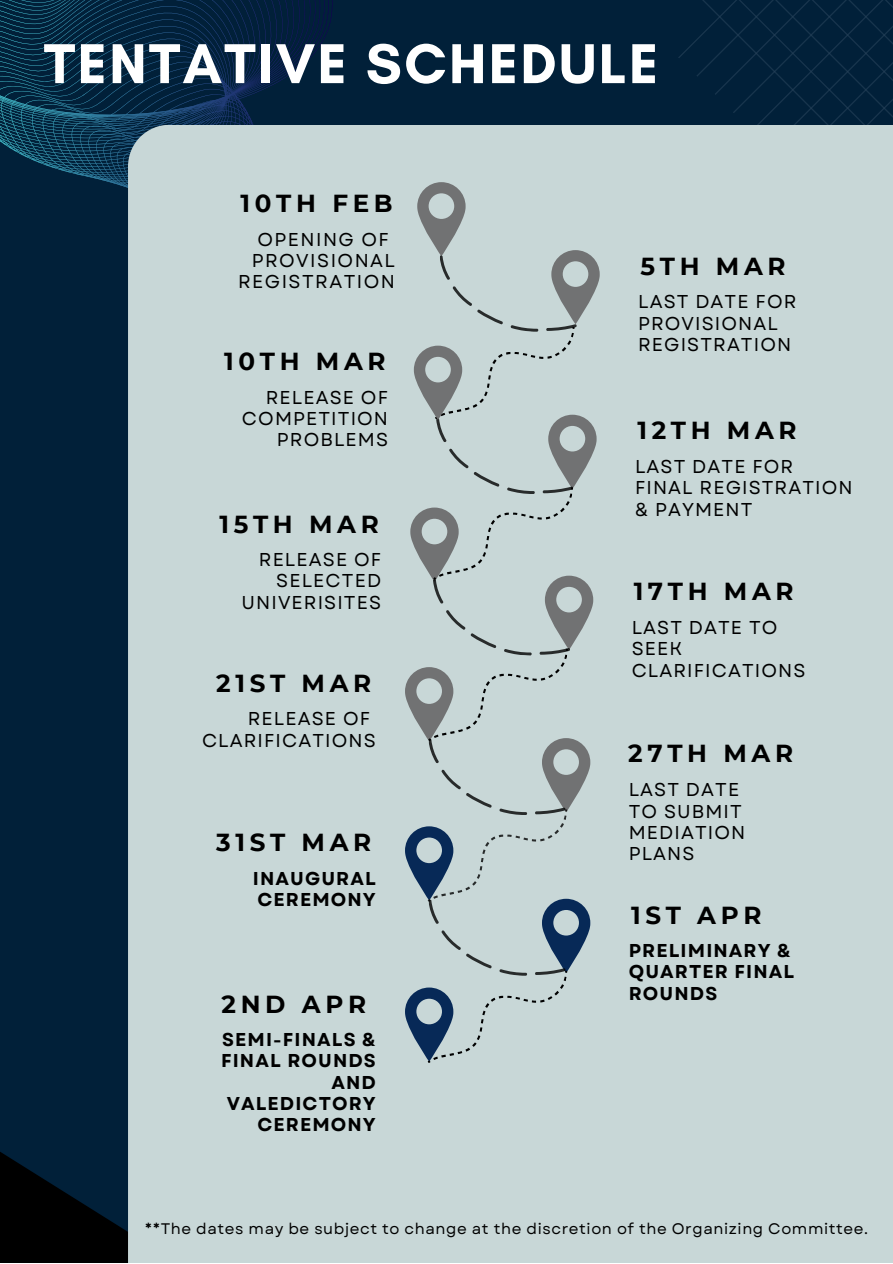
<style>
.page{position:relative;width:893px;height:1264px;background:#fff}
.page>*{position:absolute;margin:0;border:0;box-sizing:border-box;transform-origin:0 0}
.t1{font:700 57.15px "Glacial Indifference";letter-spacing:.04em;color:#fff}
.t2{font:700 24.6px "Montserrat";letter-spacing:.19em;color:#000}
.t3{font:18.6px/21.3px "Garet";letter-spacing:.06em;color:#000}
.t4{font:700 18.6px/21.3px "Garet";letter-spacing:.06em;color:#000}
.t5{font:18.6px "Garet";letter-spacing:.08em;color:#000}
.t6{font:15.3px "Garet";letter-spacing:.04em;color:#000}
</style>
<div class="page">
<div style="left:0;top:0;width:892px;height:1262px;background:#012039"></div>
<svg style="left:0;top:1152px;width:128px;height:110px"></svg>
<svg style="left:678px;top:0;width:214px;height:125px"></svg>
<svg style="left:0;top:0;width:333px;height:188px"></svg>
<div style="left:128px;top:125px;width:764px;height:1137px;background:#c8d7d7"></div>
<svg style="left:405px;top:182px;width:194px;height:897px;background:#b7c5c7"></svg>
<h1 class="t1" style="left:44px;top:29px;width:616px">TENTATIVE SCHEDULE</h1>
<h2 class="t2" style="left:240px;top:188px;width:154px">10TH FEB</h2>
<p class="t5" style="left:257px;top:226px;width:133px">OPENING OF</p>
<p class="t5" style="left:252px;top:247px;width:145px">PROVISIONAL</p>
<p class="t5" style="left:238px;top:268px;width:158px">REGISTRATION</p>
<h2 class="t2" style="left:224px;top:346px;width:163px">10TH MAR</h2>
<p class="t3" style="left:242px;top:386px;width:148px;text-align:right">RELEASE OF<br>COMPETITION<br>PROBLEMS</p>
<h2 class="t2" style="left:219px;top:508px;width:161px">15TH MAR</h2>
<p class="t3" style="left:241px;top:548px;width:141px;text-align:right">RELEASE OF<br>SELECTED<br>UNIVERISITES</p>
<h2 class="t2" style="left:216px;top:668px;width:157px">21ST MAR</h2>
<p class="t3" style="left:202px;top:708px;width:175px;text-indent:46px">RELEASE OF<br>CLARIFICATIONS</p>
<h2 class="t2" style="left:216px;top:827px;width:157px">31ST MAR</h2>
<p class="t4" style="left:253px;top:867px;width:124px">INAUGURAL<br>CEREMONY</p>
<h2 class="t2" style="left:221px;top:988px;width:146px">2ND APR</h2>
<p class="t4" style="left:221px;top:1028px;width:156px;text-align:right">SEMI-FINALS &amp;<br>FINAL ROUNDS<br>AND<br>VALEDICTORY<br>CEREMONY</p>
<h2 class="t2" style="left:640px;top:251px;width:147px">5TH MAR</h2>
<p class="t3" style="left:638px;top:291px;width:160px">LAST DATE FOR<br>PROVISIONAL<br>REGISTRATION</p>
<h2 class="t2" style="left:637px;top:415px;width:161px">12TH MAR</h2>
<p class="t3" style="left:635px;top:456px;width:219px">LAST DATE FOR<br>FINAL REGISTRATION &amp; PAYMENT</p>
<h2 class="t2" style="left:633px;top:576px;width:161px">17TH MAR</h2>
<p class="t3" style="left:631px;top:617px;width:175px">LAST DATE TO<br>SEEK<br>CLARIFICATIONS</p>
<h2 class="t2" style="left:628px;top:738px;width:166px">27TH MAR</h2>
<p class="t3" style="left:628px;top:779px;width:118px">LAST DATE<br>TO SUBMIT<br>MEDIATION<br>PLANS</p>
<h2 class="t2" style="left:631px;top:899px;width:132px">1ST APR</h2>
<p class="t4" style="left:628px;top:940px;width:167px">PRELIMINARY &amp;<br>QUARTER FINAL<br>ROUNDS</p>
<p class="t6" style="left:145px;top:1217px;width:724px">**The dates may be subject to change at the discretion of the Organizing Committee.</p>
</div>
